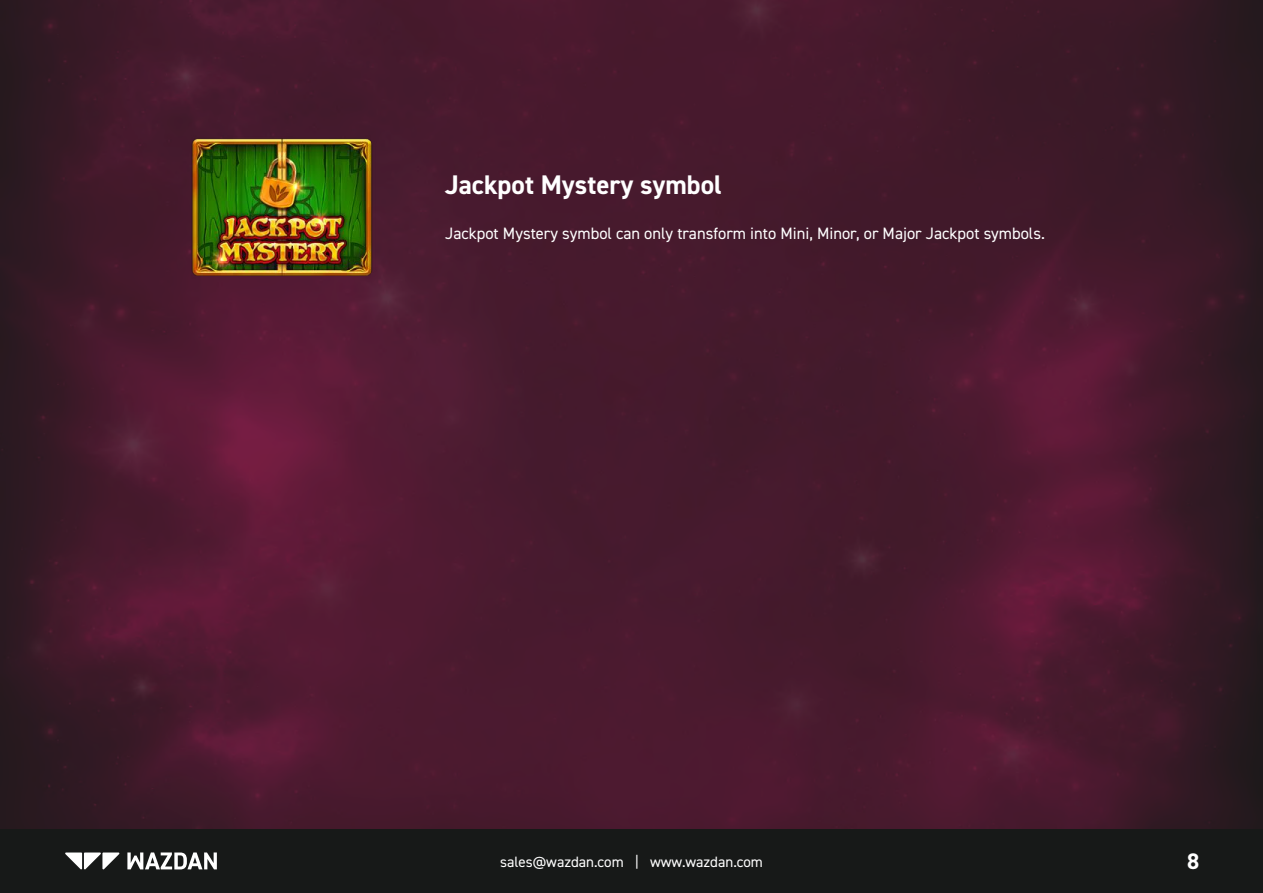
<style>
.page{position:relative;width:1263px;height:893px;background:#fff}
.page>*{position:absolute;margin:0;border:0;box-sizing:border-box;transform-origin:0 0}
.t1{font:700 27px "DIN2014";color:#fff}
.t2{font:700 22.5px "DIN2014";color:#fff}
.t3{font:16.5px "DIN2014";color:#fff}
.t4{font:15px "DIN2014";color:#fff}
</style>
<div class="page">
<img style="left:0;top:0;width:1263px;height:830px">
<div style="left:0;top:830px;width:1263px;height:63px;background:#171918"></div>
<svg style="left:65px;top:852px;width:55px;height:18px"></svg>
<svg style="left:127px;top:852px;width:90px;height:17px"></svg>
<img style="left:155px;top:95px;width:248px;height:221px">
<h1 class="t1" style="left:445px;top:166px;width:278px">Jackpot Mystery symbol</h1>
<p class="t3" style="left:445px;top:223px;width:599px">Jackpot Mystery symbol can only transform into Mini, Minor, or Major Jackpot symbols.</p>
<p class="t4" style="left:500px;top:852px;width:264px">sales@wazdan.com | www.wazdan.com</p>
<h2 class="t2" style="left:1187px;top:847px;width:14px">8</h2>
</div>
